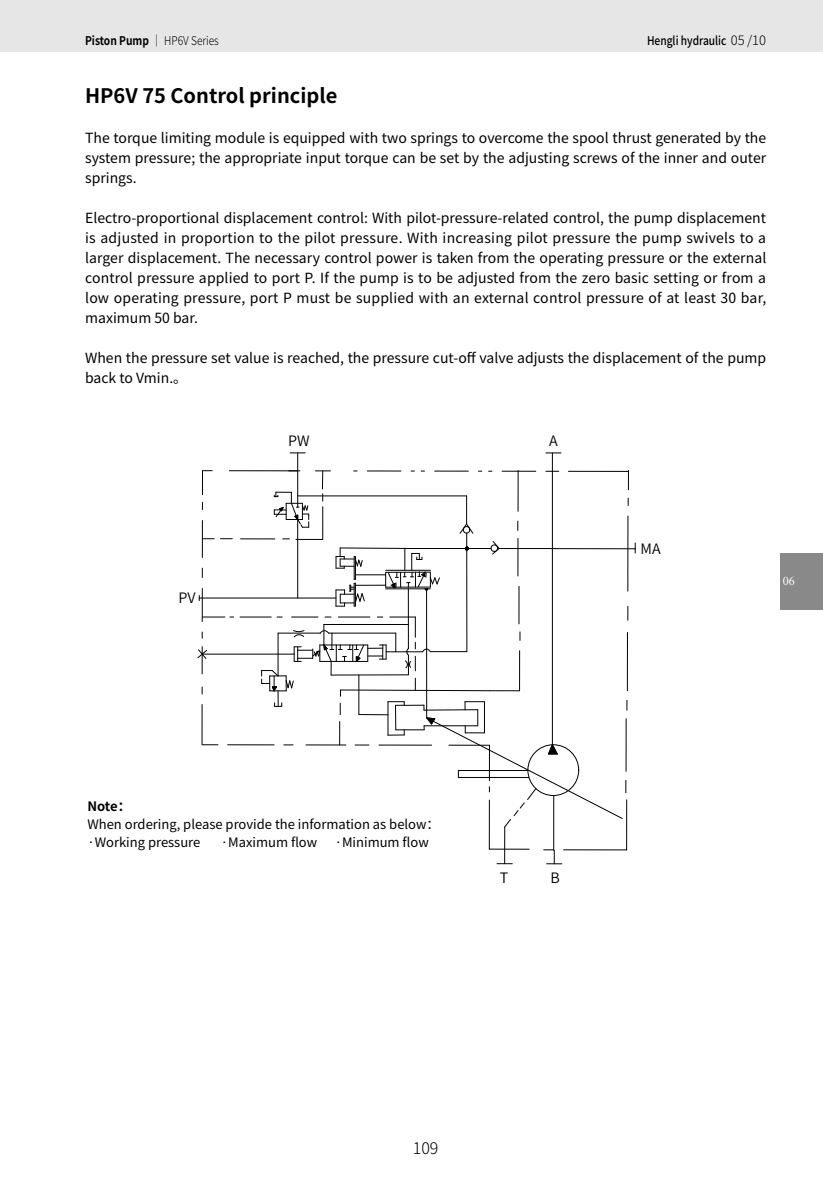
<style>
.page{position:relative;width:823px;height:1191px;background:#fff}
.page>*{position:absolute;margin:0;border:0;box-sizing:border-box;transform-origin:0 0}
.t1{font:700 20px "Noto Sans Hans";color:#000}
.t2{font:300 16px "Noto Sans Hans";color:#000}
.t3{font:600 14.4px "Noto Sans Hans";color:#000}
.正文{font:14px/20px "Noto Sans Hans";color:#000;text-align:justify}
.正文-2{font:13px "Noto Sans Hans";color:#000}
.正文-3{font:700 13px "Noto Sans Hans";color:#000}
.t4{font:300 12px "Noto Sans Hans";color:#000;scale:.85 1}
.t5{font:500 12px "Noto Sans Hans";color:#000;scale:.85 1}
.t6{font:12px "Times New Roman";color:#fff}
.s1{font-weight:700}
.s2{font-weight:300;font-size:13px}
</style>
<div class="page">
<div style="left:0;top:0;width:822px;height:51px;background:#e6e6e6"></div>
<div style="left:780px;top:553px;width:42px;height:56px;background:#898989"></div>
<svg style="left:496px;top:863px;width:16px;height:1px"></svg>
<hr style="left:202px;top:653px;width:92px;height:1px;background:#000">
<hr style="left:199px;top:597px;width:137px;height:1px;background:#000">
<hr style="left:555px;top:548px;width:79px;height:1px;background:#000">
<svg style="left:545px;top:452px;width:15px;height:1px"></svg>
<svg style="left:290px;top:452px;width:15px;height:1px"></svg>
<hr style="left:297px;top:453px;width:1px;height:43px;background:#000">
<hr style="left:551px;top:453px;width:1px;height:291px;background:#000">
<hr style="left:553px;top:795px;width:1px;height:55px;background:#000">
<hr style="left:504px;top:827px;width:1px;height:36px;background:#000">
<svg style="left:543px;top:849px;width:18px;height:15px"></svg>
<hr style="left:227px;top:744px;width:47px;height:1px;background:#000">
<svg style="left:202px;top:744px;width:16px;height:1px"></svg>
<svg style="left:203px;top:616px;width:30px;height:1px"></svg>
<hr style="left:240px;top:616px;width:31px;height:1px;background:#000">
<hr style="left:202px;top:588px;width:1px;height:33px;background:#000">
<svg style="left:197px;top:646px;width:10px;height:28px"></svg>
<hr style="left:201px;top:704px;width:1px;height:40px;background:#000">
<hr style="left:240px;top:538px;width:35px;height:1px;background:#000">
<svg style="left:220px;top:538px;width:12px;height:1px"></svg>
<hr style="left:229px;top:470px;width:68px;height:1px;background:#000">
<svg style="left:202px;top:470px;width:10px;height:25px"></svg>
<hr style="left:202px;top:520px;width:1px;height:37px;background:#000">
<hr style="left:563px;top:849px;width:63px;height:1px;background:#000">
<hr style="left:489px;top:848px;width:40px;height:1px;background:#000">
<hr style="left:488px;top:800px;width:1px;height:49px;background:#000">
<hr style="left:626px;top:800px;width:1px;height:50px;background:#000">
<svg style="left:261px;top:470px;width:367px;height:358px"></svg>
<p class="t4" style="left:85px;top:33px;width:159px"><span class="s1">Piston Pump</span> ｜ HP6V Series</p>
<p class="t5" style="left:646px;top:33px;width:142px">Hengli hydraulic <span class="s2">05 /10</span></p>
<p class="t1" style="left:85px;top:84px;width:253px">HP6V 75 Control principle</p>
<p class="正文" style="left:85px;top:128px;width:682px">The torque limiting module is equipped with two springs to overcome the spool thrust generated by the system pressure; the appropriate input torque can be set by the adjusting screws of the inner and outer springs.</p>
<p class="正文" style="left:85px;top:208px;width:682px">Electro-proportional displacement control: With pilot-pressure-related control, the pump displacement is adjusted in proportion to the pilot pressure. With increasing pilot pressure the pump swivels to a larger displacement. The necessary control power is taken from the operating pressure or the external control pressure applied to port P. If the pump is to be adjusted from the zero basic setting or from a low operating pressure, port P must be supplied with an external control pressure of at least 30 bar, maximum 50 bar.</p>
<p class="正文" style="left:85px;top:348px;width:682px">When the pressure set value is reached, the pressure cut-off valve adjusts the displacement of the pump back to Vmin.。</p>
<p class="t3" style="left:288px;top:432px;width:23px">PW</p>
<p class="t3" style="left:549px;top:432px;width:10px">A</p>
<p class="t3" style="left:178px;top:589px;width:19px">PV</p>
<p class="t3" style="left:640px;top:540px;width:22px">MA</p>
<p class="t6" style="left:782px;top:573px;width:13px">06</p>
<p class="正文-3" style="left:87px;top:798px;width:45px">Note：</p>
<p class="正文-2" style="left:87px;top:816px;width:353px">When ordering, please provide the information as below：</p>
<p class="正文-2" style="left:87px;top:834px;width:114px">·Working pressure</p>
<p class="正文-2" style="left:221px;top:834px;width:98px">·Maximum flow</p>
<p class="正文-2" style="left:334px;top:834px;width:96px">·Minimum flow</p>
<p class="t3" style="left:499px;top:869px;width:10px">T</p>
<p class="t3" style="left:550px;top:869px;width:11px">B</p>
<p class="t2" style="left:412px;top:1139px;width:27px">109</p>
</div>
